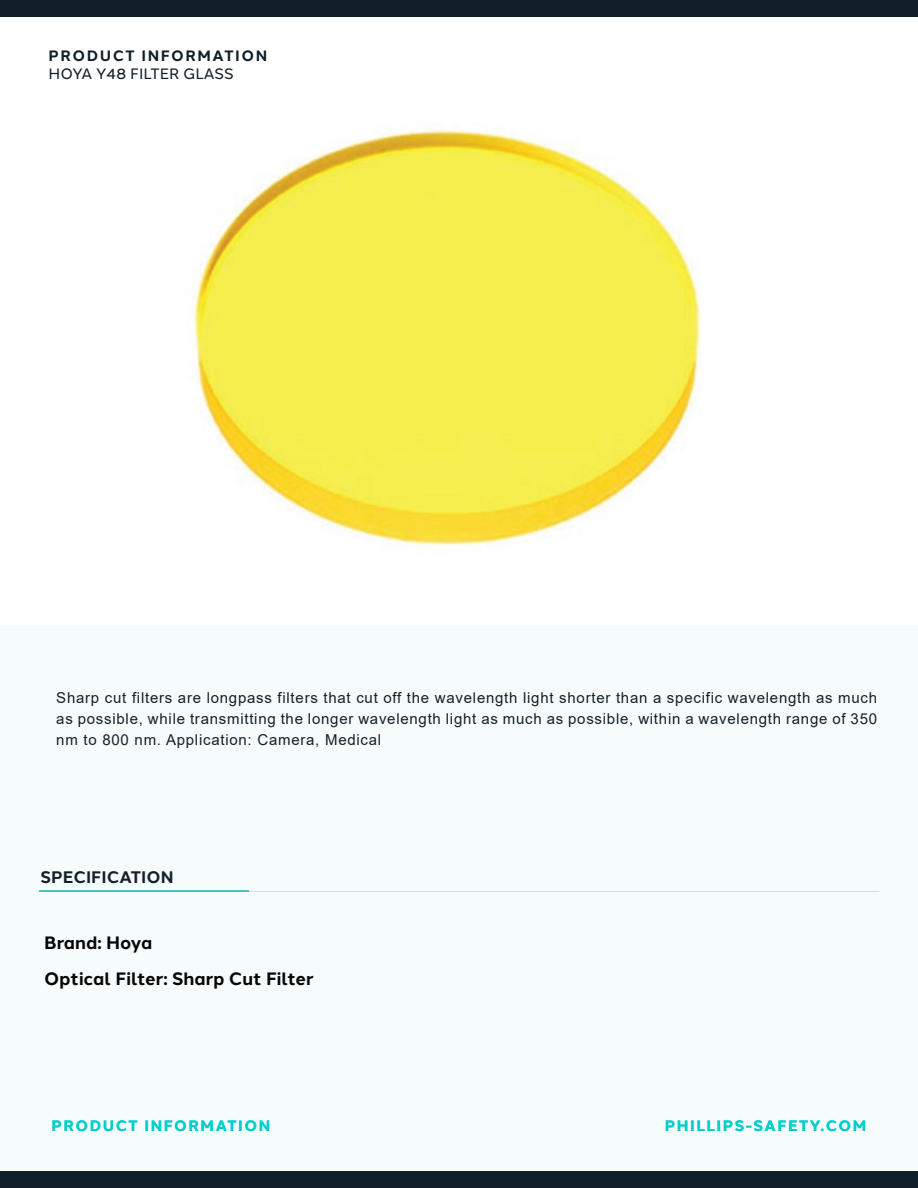
<style>
.page{position:relative;width:918px;height:1188px;background:#fff}
.page>*{position:absolute;margin:0;border:0;box-sizing:border-box;transform-origin:0 0}
.t1{font:700 17.85px/35.8px "Halcom";color:#050504}
.t2{font:700 16.65px "Halcom";color:#142028}
.t3{font:15px/21px "Arial";letter-spacing:.05em;color:#142028;text-align:justify}
.t4{font:700 15px "Halcom";letter-spacing:.1em;color:#00cfca}
.t5{font:700 15px "Halcom";letter-spacing:.1em;color:#0f1e28}
.t6{font:15px "Halcom";color:#0f1e28}
</style>
<div class="page">
<div style="left:0;top:625px;width:918px;height:563px;background:#f6fcfc"></div>
<hr style="left:39px;top:890px;width:209px;height:2px;background:#50c2c5">
<div style="left:0;top:1171px;width:918px;height:17px;background:#0f1e28"></div>
<div style="left:0;top:0;width:918px;height:17px;background:#0f1e28"></div>
<img style="left:193px;top:129px;width:508px;height:417px">
<p class="t5" style="left:49px;top:44px;width:220px">PRODUCT INFORMATION</p>
<p class="t6" style="left:49px;top:62px;width:187px">HOYA Y48 FILTER GLASS</p>
<p class="t3" style="left:56px;top:687px;width:822px">Sharp cut filters are longpass filters that cut off the wavelength light shorter than a specific wavelength as much as possible, while transmitting the longer wavelength light as much as possible, within a wavelength range of 350 nm to 800 nm. Application: Camera, Medical</p>
<p class="t2" style="left:41px;top:864px;width:134px">SPECIFICATION</p>
<p class="t1" style="left:44px;top:924px;width:271px">Brand: Hoya<br>Optical Filter: Sharp Cut Filter</p>
<p class="t4" style="left:52px;top:1114px;width:220px">PRODUCT INFORMATION</p>
<p class="t4" style="left:665px;top:1114px;width:203px">PHILLIPS-SAFETY.COM</p>
</div>
